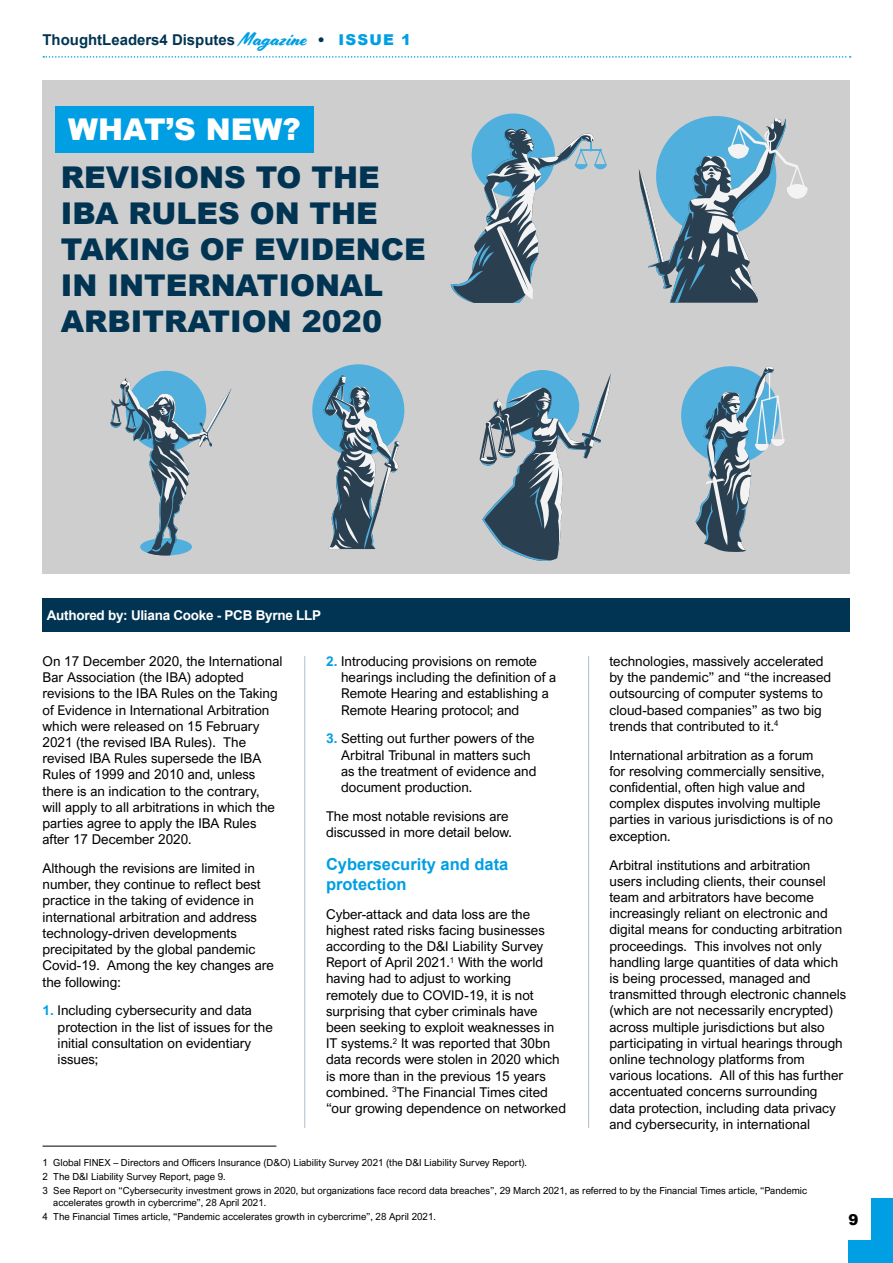
<style>
.page{position:relative;width:893px;height:1263px;background:#fff}
.page>*{position:absolute;margin:0;border:0;box-sizing:border-box;transform-origin:0 0}
.t1{font:900 30px/36px "Arial";color:#003452}
.t2{font:900 30px "Arial";color:#fff}
.t3{font:700 16.5px/19.8px "Arial";color:#009fe3}
.t4{font:700 15px "Arial";color:#003452}
.t5{font:900 15px "Arial";color:#000}
.t6{font:13.5px/16.2px "Arial Nova";color:#000}
.t7{font:700 13.5px "Arial";letter-spacing:-.02em;color:#fff}
.t8{font:9.75px/13.8px "Arial Nova";color:#000}
.s1{font-family:"Cortado";font-weight:400;font-size:18.6px;color:#009fe3}
.s2{font-weight:900}
.s3{font-weight:900;color:#009fe3}
.s4{font-weight:700;color:#009fe3}
</style>
<div class="page">
<svg style="left:43px;top:56px;width:808px;height:2px"></svg>
<div style="left:872px;top:1198px;width:21px;height:65px;background:#009fe3"></div>
<div style="left:848px;top:1241px;width:45px;height:22px;background:#009fe3"></div>
<div style="left:43px;top:81px;width:807px;height:493px;background:#cecece"></div>
<svg style="left:479px;top:373px;width:132px;height:188px"></svg>
<div style="left:681px;top:366px;width:98px;height:98px;background:#50afdc;border-radius:50%"></div>
<svg style="left:695px;top:366px;width:90px;height:186px"></svg>
<div style="left:126px;top:371px;width:80px;height:80px;background:#50afdc;border-radius:50%"></div>
<svg style="left:110px;top:378px;width:122px;height:177px"></svg>
<svg style="left:639px;top:118px;width:169px;height:185px"></svg>
<div style="left:472px;top:114px;width:83px;height:83px;background:#50afdc;border-radius:50%"></div>
<svg style="left:451px;top:129px;width:156px;height:174px"></svg>
<div style="left:312px;top:364px;width:92px;height:92px;background:#50afdc;border-radius:50%"></div>
<svg style="left:323px;top:375px;width:77px;height:174px"></svg>
<div style="left:43px;top:598px;width:807px;height:34px;background:#003452"></div>
<hr style="left:43px;top:1146px;width:233px;height:1px;background:#000">
<hr style="left:304px;top:656px;width:1px;height:472px;background:#b3bdcd">
<hr style="left:588px;top:656px;width:1px;height:472px;background:#b3bdcd">
<div style="left:55px;top:106px;width:259px;height:47px;background:#009fe3"></div>
<p class="t4" style="left:43px;top:29px;width:370px">ThoughtLeaders4 Disputes <span class="s1">Magazine</span> <span class="s2">•</span> <span class="s3">ISSUE 1</span></p>
<h1 class="t2" style="left:68px;top:108px;width:234px">WHAT’S NEW?</h1>
<h1 class="t1" style="left:61px;top:158px;width:367px">REVISIONS TO THE<br>IBA RULES ON THE<br>TAKING OF EVIDENCE<br>IN INTERNATIONAL<br>ARBITRATION 2020</h1>
<p class="t7" style="left:47px;top:606px;width:276px">Authored by: Uliana Cooke - PCB Byrne LLP</p>
<p class="t6" style="left:43px;top:653px;width:241px">On 17 December 2020, the International Bar Association (the IBA) adopted revisions to the IBA Rules on the Taking of Evidence in International Arbitration which were released on 15 February 2021 (the revised IBA Rules). The revised IBA Rules supersede the IBA Rules of 1999 and 2010 and, unless there is an indication to the contrary,<br>will apply to all arbitrations in which the parties agree to apply the IBA Rules after 17 December 2020.</p>
<p class="t6" style="left:43px;top:860px;width:233px">Although the revisions are limited in number, they continue to reflect best practice in the taking of evidence in international arbitration and address technology-driven developments precipitated by the global pandemic Covid-19. Among the key changes are the following:</p>
<p class="t6" style="left:58px;top:1002px;width:217px;text-indent:-15px"><span class="s4">1.</span> Including cybersecurity and data protection in the list of issues for the initial consultation on evidentiary issues;</p>
<p class="t6" style="left:341px;top:653px;width:217px;text-indent:-15px"><span class="s4">2.</span> Introducing provisions on remote hearings including the definition of a Remote Hearing and establishing a Remote Hearing protocol; and</p>
<p class="t6" style="left:341px;top:730px;width:197px;text-indent:-15px"><span class="s4">3.</span> Setting out further powers of the<br>Arbitral Tribunal in matters such as the treatment of evidence and document production.</p>
<p class="t6" style="left:326px;top:808px;width:187px">The most notable revisions are discussed in more detail below.</p>
<p class="t3" style="left:326px;top:855px;width:184px">Cybersecurity and data protection</p>
<p class="t6" style="left:326px;top:906px;width:242px">Cyber-attack and data loss are the highest rated risks facing businesses according to the D&amp;I Liability Survey Report of April 2021.<sup>1</sup> With the world having had to adjust to working remotely due to COVID-19, it is not surprising that cyber criminals have been seeking to exploit weaknesses in IT systems.<sup>2</sup> It was reported that 30bn data records were stolen in 2020 which is more than in the previous 15 years combined. <sup>3</sup>The Financial Times cited “our growing dependence on networked</p>
<p class="t6" style="left:609px;top:653px;width:223px">technologies, massively accelerated by the pandemic” and “the increased outsourcing of computer systems to cloud-based companies” as two big trends that contributed to it.<sup>4</sup></p>
<p class="t6" style="left:609px;top:747px;width:225px">International arbitration as a forum for resolving commercially sensitive, confidential, often high value and complex disputes involving multiple parties in various jurisdictions is of no exception.</p>
<p class="t6" style="left:609px;top:857px;width:238px">Arbitral institutions and arbitration users including clients, their counsel team and arbitrators have become increasingly reliant on electronic and digital means for conducting arbitration proceedings. This involves not only handling large quantities of data which is being processed, managed and transmitted through electronic channels (which are not necessarily encrypted) across multiple jurisdictions but also participating in virtual hearings through online technology platforms from various locations. All of this has further accentuated concerns surrounding data protection, including data privacy and cybersecurity, in international</p>
<p class="t8" style="left:43px;top:1156px;width:766px">1 Global FINEX – Directors and Officers Insurance (D&amp;O) Liability Survey 2021 (the D&amp;I Liability Survey Report).<br>2 The D&amp;I Liability Survey Report, page 9.<br>3 See Report on “Cybersecurity investment grows in 2020, but organizations face record data breaches”, 29 March 2021, as referred to by the Financial Times article, “Pandemic</p>
<p class="t8" style="left:43px;top:1195px;width:395px;text-indent:11px">accelerates growth in cybercrime”, 28 April 2021.<br>4 The Financial Times article, “Pandemic accelerates growth in cybercrime”, 28 April 2021.</p>
<p class="t5" style="left:848px;top:1209px;width:12px">9</p>
</div>
